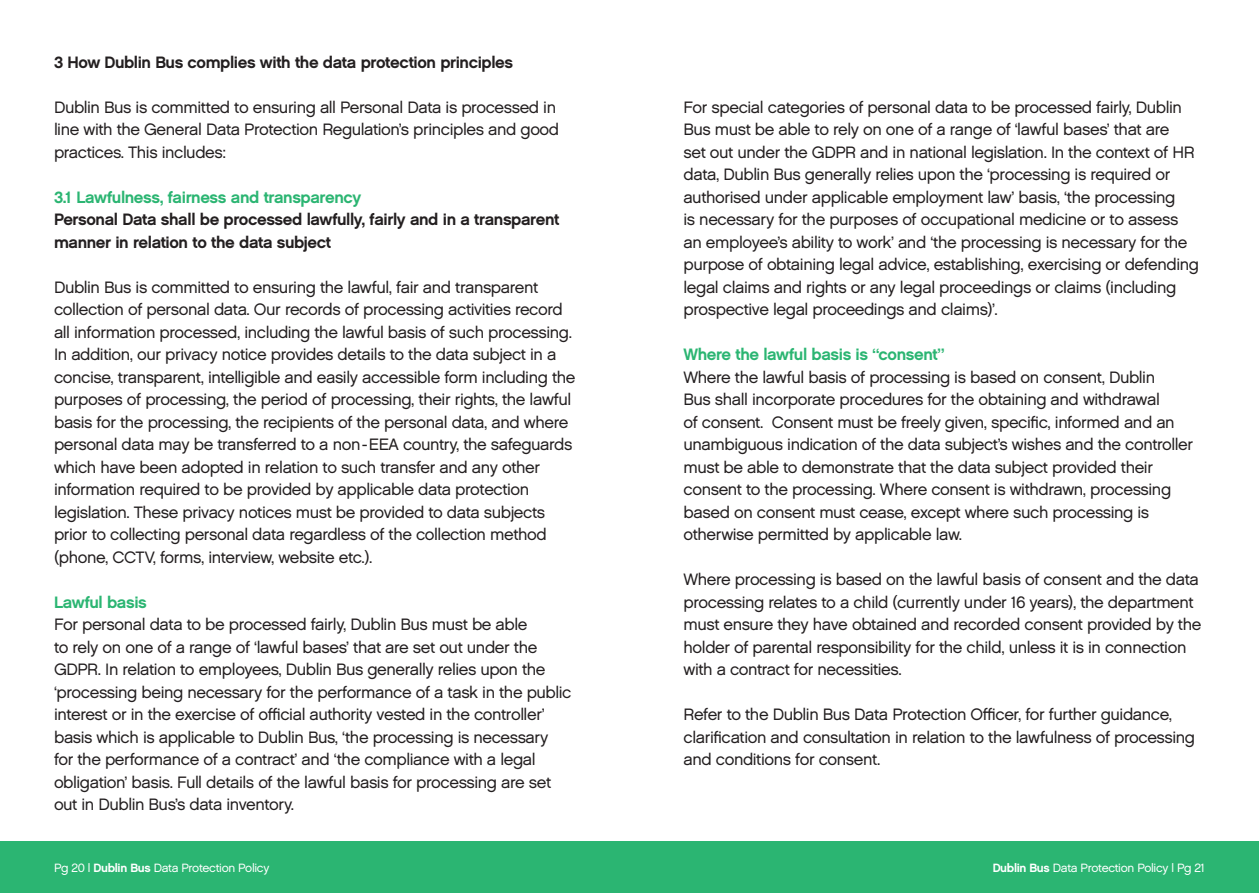
<style>
.page{position:relative;width:1259px;height:893px;background:#fff}
.page>*{position:absolute;margin:0;border:0;box-sizing:border-box;transform-origin:0 0}
.t1{font:16.5px/22.5px "Chalet London Nineteen Sixty";letter-spacing:-.025em;color:#231f20}
.t2{font:16.5px/22.5px "Chalet New York Nineteen Sixty";letter-spacing:-.025em;color:#231f20}
.t3{font:16.5px "Chalet New York Nineteen Sixty";letter-spacing:-.025em;color:#2bb572}
.t4{font:12px "Chalet London Nineteen Sixty";letter-spacing:-.025em;color:#fff}
.s1{font-family:"Chalet New York Nineteen Sixty"}
</style>
<div class="page">
<div style="left:0;top:841px;width:1259px;height:52px;background:#2bb572"></div>
<h2 class="t2" style="left:54px;top:50px;width:460px">3 How Dublin Bus complies with the data protection principles</h2>
<p class="t1" style="left:54px;top:95px;width:507px">Dublin Bus is committed to ensuring all Personal Data is processed in line with the General Data Protection Regulation’s principles and good practices. This includes:</p>
<h3 class="t3" style="left:54px;top:186px;width:309px">3.1 Lawfulness, fairness and transparency</h3>
<p class="t2" style="left:54px;top:208px;width:507px">Personal Data shall be processed lawfully, fairly and in a transparent manner in relation to the data subject</p>
<p class="t1" style="left:54px;top:275px;width:523px">Dublin Bus is committed to ensuring the lawful, fair and transparent collection of personal data. Our records of processing activities record all information processed, including the lawful basis of such processing.<br>In addition, our privacy notice provides details to the data subject in a concise, transparent, intelligible and easily accessible form including the purposes of processing, the period of processing, their rights, the lawful basis for the processing, the recipients of the personal data, and where personal data may be transferred to a non-EEA country, the safeguards which have been adopted in relation to such transfer and any other information required to be provided by applicable data protection legislation. These privacy notices must be provided to data subjects prior to collecting personal data regardless of the collection method (phone, CCTV, forms, interview, website etc.).</p>
<h4 class="t3" style="left:54px;top:591px;width:94px">Lawful basis</h4>
<p class="t1" style="left:54px;top:613px;width:519px">For personal data to be processed fairly, Dublin Bus must be able<br>to rely on one of a range of ‘lawful bases’ that are set out under the GDPR. In relation to employees, Dublin Bus generally relies upon the ‘processing being necessary for the performance of a task in the public interest or in the exercise of ofcial authority vested in the controller’ basis which is applicable to Dublin Bus, ‘the processing is necessary for the performance of a contract’ and ‘the compliance with a legal obligation’ basis. Full details of the lawful basis for processing are set out in Dublin Bus’s data inventory.</p>
<p class="t4" style="left:54px;top:860px;width:217px">Pg 20 | <span class="s1">Dublin Bus</span> Data Protection Policy</p>
<p class="t1" style="left:683px;top:96px;width:517px">For special categories of personal data to be processed fairly, Dublin Bus must be able to rely on one of a range of ‘lawful bases’ that are<br>set out under the GDPR and in national legislation. In the context of HR data, Dublin Bus generally relies upon the ‘processing is required or authorised under applicable employment law’ basis, ‘the processing<br>is necessary for the purposes of occupational medicine or to assess an employee’s ability to work’ and ‘the processing is necessary for the purpose of obtaining legal advice, establishing, exercising or defending legal claims and rights or any legal proceedings or claims (including prospective legal proceedings and claims)’.</p>
<h4 class="t3" style="left:683px;top:344px;width:262px">Where the lawful basis is “consent”</h4>
<p class="t1" style="left:683px;top:366px;width:511px">Where the lawful basis of processing is based on consent, Dublin<br>Bus shall incorporate procedures for the obtaining and withdrawal<br>of consent. Consent must be freely given, specifc, informed and an unambiguous indication of the data subject’s wishes and the controller must be able to demonstrate that the data subject provided their consent to the processing. Where consent is withdrawn, processing based on consent must cease, except where such processing is otherwise permitted by applicable law.</p>
<p class="t1" style="left:683px;top:568px;width:519px">Where processing is based on the lawful basis of consent and the data processing relates to a child (currently under 16 years), the department must ensure they have obtained and recorded consent provided by the holder of parental responsibility for the child, unless it is in connection with a contract for necessities.</p>
<p class="t1" style="left:683px;top:703px;width:513px">Refer to the Dublin Bus Data Protection Ofcer, for further guidance, clarifcation and consultation in relation to the lawfulness of processing and conditions for consent.</p>
<p class="t4" style="left:992px;top:860px;width:214px"><span class="s1">Dublin Bus</span> Data Protection Policy | Pg 21</p>
</div>
